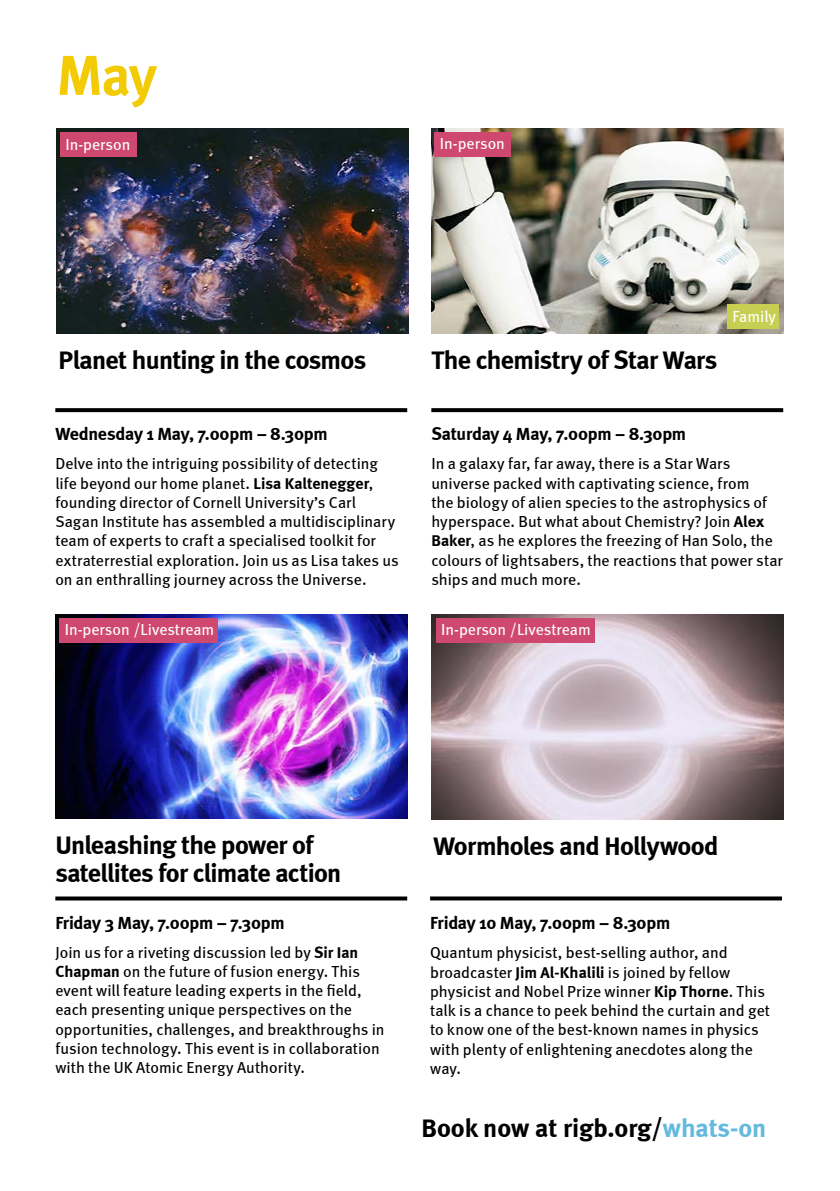
<style>
.page{position:relative;width:840px;height:1191px;background:#fff}
.page>*{position:absolute;margin:0;border:0;box-sizing:border-box;transform-origin:0 0}
.t1{font:700 56px "Meta";color:#f3cb05}
.t2{font:700 26px/28px "Meta";letter-spacing:-.025em;color:#000}
.t3{font:700 26px "Meta";color:#000}
.t4{font:700 18px "Meta";letter-spacing:-.015em;color:#000}
.t5{font:16px/19.2px "Meta";color:#000}
.t6{font:16px "Meta";color:#fff}
.s1{font-weight:700}
.s2{color:#64badc}
</style>
<div class="page">
<svg style="left:55px;top:896px;width:352px;height:4px"></svg>
<img style="left:55px;top:614px;width:352px;height:204px">
<img style="left:431px;top:129px;width:351px;height:204px">
<svg style="left:55px;top:408px;width:352px;height:4px"></svg>
<img style="left:57px;top:129px;width:351px;height:204px">
<svg style="left:431px;top:408px;width:351px;height:4px"></svg>
<svg style="left:430px;top:896px;width:351px;height:4px"></svg>
<img style="left:431px;top:614px;width:352px;height:205px">
<div style="left:60px;top:133px;width:77px;height:24px;background:#cf4870"></div>
<div style="left:434px;top:132px;width:77px;height:24px;background:#cf4870"></div>
<div style="left:60px;top:618px;width:158px;height:24px;background:#cf4870"></div>
<div style="left:436px;top:618px;width:158px;height:24px;background:#cf4870"></div>
<div style="left:727px;top:305px;width:51px;height:24px;background:#c6cf52"></div>
<h1 class="t1" style="left:57px;top:42px;width:102px">May</h1>
<p class="t6" style="left:65px;top:135px;width:66px">In-person</p>
<p class="t6" style="left:439px;top:134px;width:66px">In-person</p>
<h2 class="t2" style="left:59px;top:346px;width:309px">Planet hunting in the cosmos</h2>
<h2 class="t2" style="left:431px;top:346px;width:287px">The chemistry of Star Wars</h2>
<p class="t6" style="left:732px;top:307px;width:45px">Family</p>
<p class="t4" style="left:55px;top:423px;width:274px">Wednesday 1 May, 7.00pm – 8.30pm</p>
<p class="t5" style="left:55px;top:454px;width:345px">Delve into the intriguing possibility of detecting life beyond our home planet. <span class="s1">Lisa Kaltenegger</span>, founding director of Cornell University’s Carl Sagan Institute has assembled a multidisciplinary team of experts to craft a specialised toolkit for extraterrestial exploration. Join us as Lisa takes us on an enthralling journey across the Universe.</p>
<p class="t4" style="left:431px;top:423px;width:256px">Saturday 4 May, 7.00pm – 8.30pm</p>
<p class="t5" style="left:431px;top:454px;width:353px">In a galaxy far, far away, there is a Star Wars universe packed with captivating science, from<br>the biology of alien species to the astrophysics of hyperspace. But what about Chemistry? Join <span class="s1">Alex Baker</span>, as he explores the freezing of Han Solo, the colours of lightsabers, the reactions that power star ships and much more.</p>
<p class="t6" style="left:65px;top:620px;width:151px">In-person /Livestream</p>
<p class="t6" style="left:441px;top:620px;width:151px">In-person /Livestream</p>
<h2 class="t2" style="left:55px;top:831px;width:287px">Unleashing the power of satellites for climate action</h2>
<p class="t4" style="left:55px;top:911px;width:231px">Friday 3 May, 7.00pm – 7.30pm</p>
<p class="t5" style="left:55px;top:942px;width:330px">Join us for a riveting discussion led by <span class="s1">Sir Ian Chapman</span> on the future of fusion energy. This event will feature leading experts in the field, each presenting unique perspectives on the opportunities, challenges, and breakthroughs in fusion technology. This event is in collaboration with the UK Atomic Energy Authority.</p>
<h2 class="t2" style="left:433px;top:831px;width:286px">Wormholes and Hollywood</h2>
<p class="t4" style="left:430px;top:912px;width:241px">Friday 10 May, 7.00pm – 8.30pm</p>
<p class="t5" style="left:430px;top:943px;width:341px">Quantum physicist, best-selling author, and broadcaster <span class="s1">Jim Al-Khalili</span> is joined by fellow physicist and Nobel Prize winner <span class="s1">Kip Thorne</span>. This talk is a chance to peek behind the curtain and get to know one of the best-known names in physics with plenty of enlightening anecdotes along the way.</p>
<h2 class="t3" style="left:421px;top:1112px;width:346px">Book now at rigb.org/<span class="s2">whats-on</span></h2>
</div>
